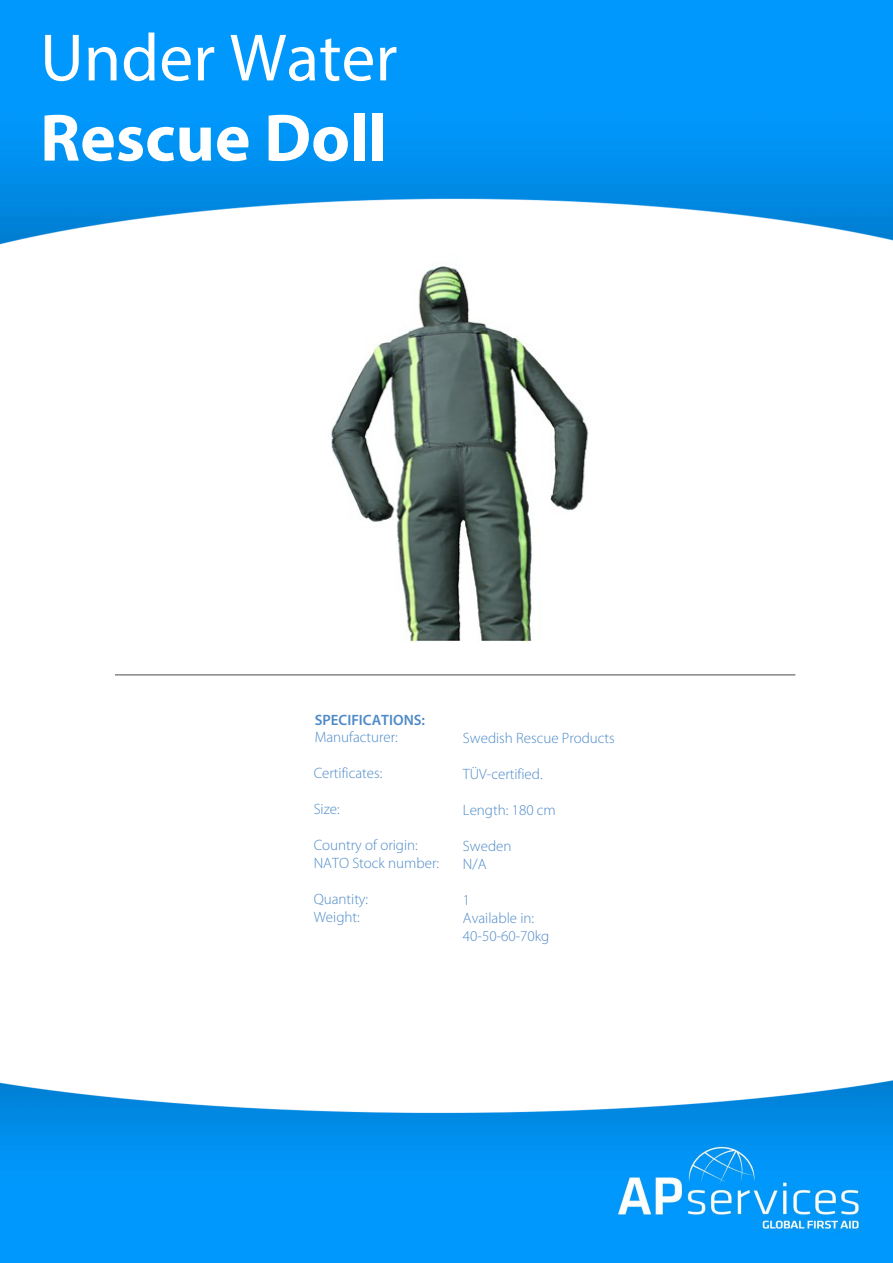
<style>
.page{position:relative;width:893px;height:1263px;background:#fff}
.page>*{position:absolute;margin:0;border:0;box-sizing:border-box;transform-origin:0 0}
.t1{font:67.5px "Myriad Pro";color:#fff}
.t2{font:700 67.5px "Myriad Pro";color:#fff}
.t3{font:300 15px/18px "Myriad Pro";color:#4e8ac8}
.t4{font:600 15px "Myriad Pro";color:#4e8ac8}
</style>
<div class="page">
<img style="left:0;top:1px;width:893px;height:1262px">
<img style="left:251px;top:238px;width:404px;height:403px">
<h1 class="t1" style="left:40px;top:16px;width:359px">Under Water</h1>
<h1 class="t2" style="left:40px;top:94px;width:349px">Rescue Doll</h1>
<p class="t4" style="left:315px;top:710px;width:112px">SPECIFICATIONS:</p>
<p class="t3" style="left:315px;top:729px;width:85px">Manufacturer:</p>
<p class="t3" style="left:314px;top:764px;width:70px">Certificates:</p>
<p class="t3" style="left:314px;top:800px;width:28px">Size:</p>
<p class="t3" style="left:314px;top:836px;width:127px">Country of origin:<br>NATO Stock number:</p>
<p class="t3" style="left:314px;top:890px;width:56px">Quantity:<br>Weight:</p>
<p class="t3" style="left:463px;top:729px;width:153px">Swedish Rescue Products</p>
<p class="t3" style="left:463px;top:765px;width:81px">TÜV-certified.</p>
<p class="t3" style="left:463px;top:801px;width:94px">Length: 180 cm</p>
<p class="t3" style="left:463px;top:837px;width:50px">Sweden<br>N/A</p>
<p class="t3" style="left:463px;top:891px;width:88px">1<br>Available in:<br>40-50-60-70kg</p>
</div>
